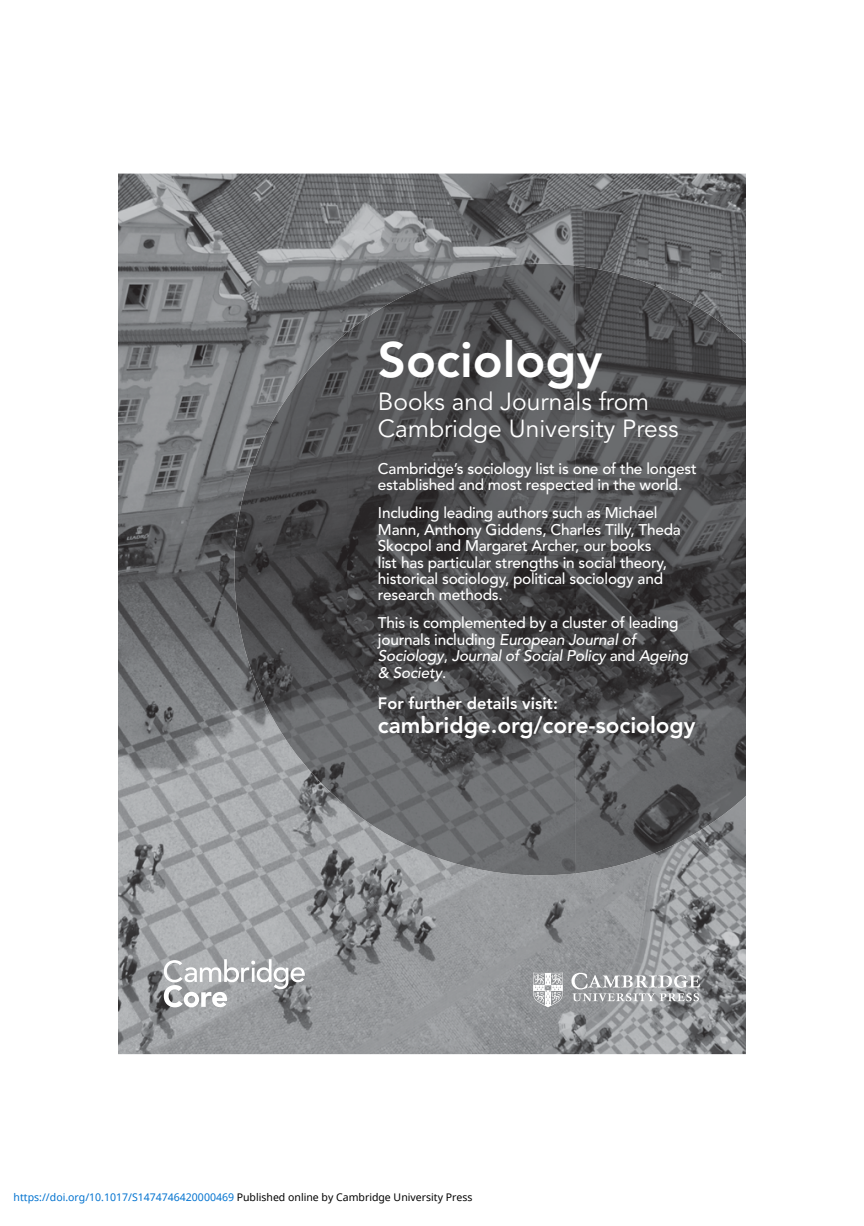
<style>
.page{position:relative;width:864px;height:1226px;background:#fff}
.page>*{position:absolute;margin:0;border:0;box-sizing:border-box;transform-origin:0 0}
.t1{font:800 49.18px "Avenir LT Std";color:#fff}
.t2{font:24.68px/26.6px "Avenir LT Std";color:#fff}
.t3{font:800 22.57px "Avenir LT Std";color:#fff}
.t4{font:800 16.45px "Avenir LT Std";color:#fff}
.t5{font:500 15.4px/16.4px "Avenir LT Std";letter-spacing:-.015em;color:#fff}
.t6{font:italic 500 15.4px/16.4px "Avenir LT Std";letter-spacing:-.015em;color:#fff}
.t7{font:10.5px "Noto Sans";color:#0172cf}
.s1{font-style:normal}
.s2{color:#000}
</style>
<div class="page">
<img style="left:118px;top:173px;width:627px;height:881px">
<img style="left:347px;top:264px;width:228px;height:611px">
<img style="left:575px;top:265px;width:170px;height:608px">
<img style="left:290px;top:331px;width:58px;height:476px">
<img style="left:234px;top:392px;width:57px;height:355px">
<svg style="left:532px;top:972px;width:168px;height:35px;background:#adaeb0"></svg>
<svg style="left:164px;top:959px;width:141px;height:48px"></svg>
<h1 class="t1" style="left:378px;top:331px;width:226px">Sociology</h1>
<h2 class="t2" style="left:378px;top:389px;width:302px">Books and Journals from<br>Cambridge University Press</h2>
<p class="t5" style="left:378px;top:460px;width:320px">Cambridge’s sociology list is one of the longest established and most respected in the world.</p>
<p class="t5" style="left:378px;top:505px;width:304px">Including leading authors such as Michael Mann, Anthony Giddens, Charles Tilly, Theda Skocpol and Margaret Archer, our books<br>list has particular strengths in social theory, historical sociology, political sociology and research methods.</p>
<p class="t6" style="left:378px;top:615px;width:312px"><span class="s1">This is complemented by a cluster of leading journals including</span> European Journal of Sociology<span class="s1">,</span> Journal of Social Policy <span class="s1">and</span> Ageing &amp; Society<span class="s1">.</span></p>
<p class="t4" style="left:378px;top:693px;width:181px">For further details visit:</p>
<h3 class="t3" style="left:378px;top:712px;width:319px">cambridge.org/core-sociology</h3>
<p class="t7" style="left:14px;top:1189px;width:460px">https://doi.org/10.1017/S1474746420000469 <span class="s2">Published online by Cambridge University Press</span></p>
</div>
